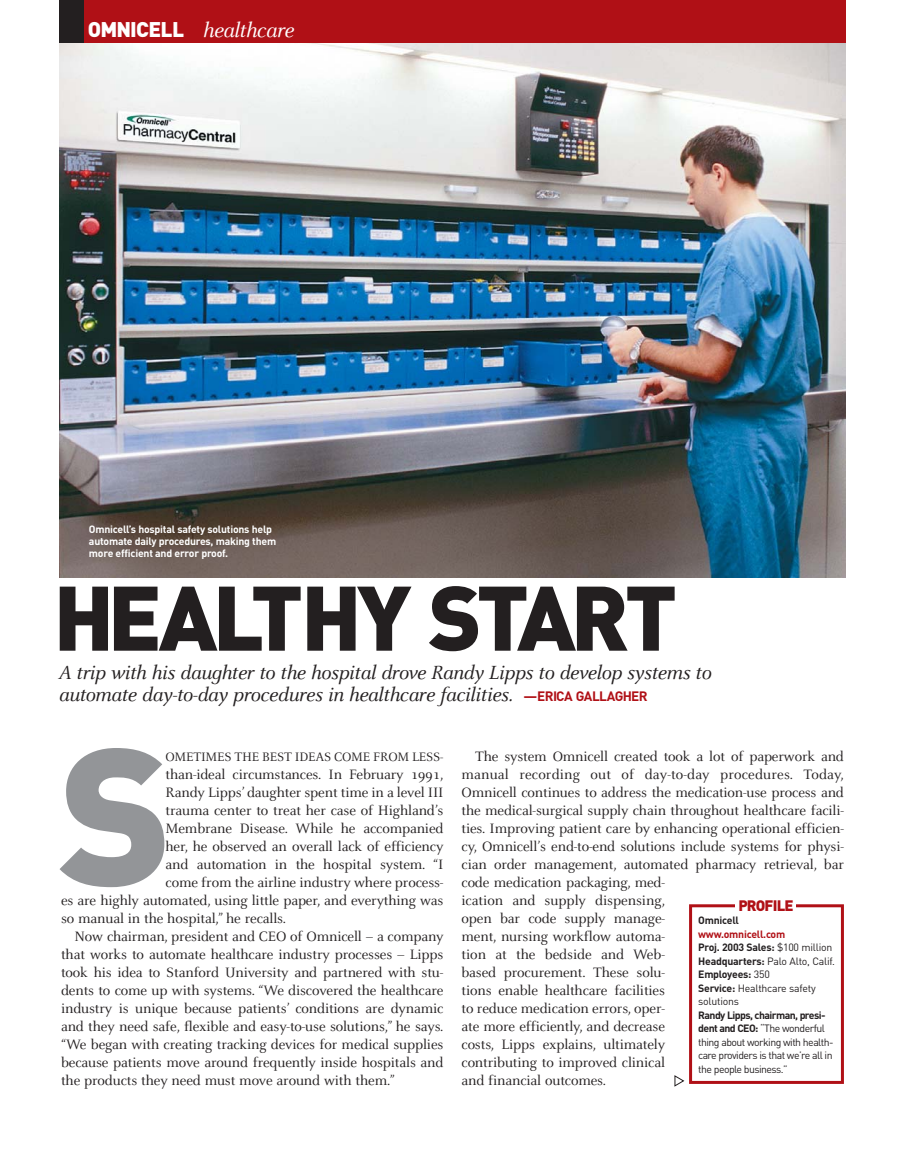
<style>
.page{position:relative;width:905px;height:1161px;background:#fff}
.page>*{position:absolute;margin:0;border:0;box-sizing:border-box;transform-origin:0 0}
.t1{font:900 192.15px "DIN";color:#939598}
.t2{font:900 90px "DIN";letter-spacing:-.06em;color:#231f20}
.t3{font:italic 22.5px "Celeste";letter-spacing:-.025em;color:#fff}
.t4{font:italic 21px/22.5px "Celeste";letter-spacing:-.02em;color:#231f20}
.t5{font:15px/18px "Celeste";letter-spacing:-.01em;color:#231f20}
.t6{font:900 15px "DIN";letter-spacing:-.055em;color:#b01016}
.t7{font:13.5px "Celeste";letter-spacing:-.02em;color:#231f20}
.t8{font:10.5px/13.5px "DIN";letter-spacing:-.05em;color:#231f20}
.t9{font:10.5px/13.5px "DIN";letter-spacing:-.02em;color:#231f20}
.t10{font:700 10.5px/12px "DIN";letter-spacing:-.02em;color:#fff}
.t11{font:700 10.5px "DIN";letter-spacing:-.02em;color:#231f20}
.s1{font-family:"DIN";font-weight:900;font-style:normal;font-size:21px}
.s2{font-family:"DIN";font-weight:700;font-style:normal;font-size:13.5px;color:#b01016}
.s3{font-weight:700;color:#b01016}
.s4{font-weight:700}
</style>
<div class="page">
<img style="left:59px;top:23px;width:786px;height:554px">
<div style="left:60px;top:0;width:785px;height:42px;background:#b01016"></div>
<div style="left:60px;top:0;width:24px;height:42px;background:#231f20"></div>
<div style="left:689px;top:904px;width:154px;height:180px;border:3px solid #b01016"></div>
<div style="left:735px;top:897px;width:61px;height:19px;background:#fff"></div>
<h3 class="t3" style="left:88px;top:22px;width:208px"><span class="s1">OMNICELL</span> healthcare</h3>
<p class="t10" style="left:89px;top:525px;width:189px">Omnicell’s hospital safety solutions help automate daily procedures, making them more efficient and error proof.</p>
<h2 class="t2" style="left:53px;top:587px;width:625px">HEALTHY START</h2>
<h3 class="t4" style="left:59px;top:663px;width:654px">A trip with his daughter to the hospital drove Randy Lipps to develop systems to automate day-to-day procedures in healthcare facilities. <span class="s2">—ERICA GALLAGHER</span></h3>
<h1 class="t1" style="left:59px;top:749px;width:115px">S</h1>
<p class="t7" style="left:165px;top:751px;width:279px">OMETIMES THE BEST IDEAS COME FROM LESS-</p>
<p class="t5" style="left:165px;top:766px;width:279px">than-ideal circumstances. In February 1991,</p>
<p class="t5" style="left:165px;top:784px;width:279px">Randy Lipps’ daughter spent time in a level III</p>
<p class="t5" style="left:165px;top:802px;width:279px">trauma center to treat her case of Highland’s</p>
<p class="t5" style="left:165px;top:820px;width:279px">Membrane Disease. While he accompanied</p>
<p class="t5" style="left:165px;top:838px;width:279px">her, he observed an overall lack of efficiency</p>
<p class="t5" style="left:165px;top:856px;width:279px">and automation in the hospital system. “I</p>
<p class="t5" style="left:165px;top:874px;width:279px">come from the airline industry where process-</p>
<p class="t5" style="left:61px;top:892px;width:384px">es are highly automated, using little paper, and everything was</p>
<p class="t5" style="left:61px;top:910px;width:226px">so manual in the hospital,” he recalls.</p>
<p class="t5" style="left:75px;top:928px;width:370px">Now chairman, president and CEO of Omnicell – a company</p>
<p class="t5" style="left:61px;top:946px;width:384px">that works to automate healthcare industry processes – Lipps</p>
<p class="t5" style="left:61px;top:964px;width:384px">took his idea to Stanford University and partnered with stu-</p>
<p class="t5" style="left:61px;top:982px;width:384px">dents to come up with systems. “We discovered the healthcare</p>
<p class="t5" style="left:61px;top:1000px;width:384px">industry is unique because patients’ conditions are dynamic</p>
<p class="t5" style="left:61px;top:1018px;width:384px">and they need safe, flexible and easy-to-use solutions,” he says.</p>
<p class="t5" style="left:61px;top:1036px;width:384px">“We began with creating tracking devices for medical supplies</p>
<p class="t5" style="left:61px;top:1054px;width:384px">because patients move around frequently inside hospitals and</p>
<p class="t5" style="left:61px;top:1072px;width:335px">the products they need must move around with them.”</p>
<p class="t5" style="left:461px;top:748px;width:384px;text-indent:14px">The system Omnicell created took a lot of paperwork and manual recording out of day-to-day procedures. Today, Omnicell continues to address the medication-use process and the medical-surgical supply chain throughout healthcare facili&shy;ties. Improving patient care by enhancing operational efficien&shy;cy, Omnicell’s end-to-end solutions include systems for physi&shy;cian order management, automated pharmacy retrieval, bar code medication packaging, med-<br>ication and supply dispensing,<br>open bar code supply manage-<br>ment, nursing workflow automa-<br>tion at the bedside and Web-<br>based procurement. These solu-<br>tions enable healthcare facilities<br>to reduce medication errors, oper-<br>ate more efficiently, and decrease<br>costs, Lipps explains, ultimately<br>contributing to improved clinical<br>and financial outcomes.</p>
<p class="t6" style="left:738px;top:900px;width:57px">PROFILE</p>
<p class="t11" style="left:698px;top:917px;width:42px">Omnicell</p>
<p class="t9" style="left:698px;top:929px;width:138px"><span class="s3">www.omnicell.com<br></span><span class="s4">Proj. 2003 Sales:</span> $100 million<br><span class="s4">Headquarters:</span> Palo Alto, Calif.<br><span class="s4">Employees:</span> 350<br><span class="s4">Service:</span> Healthcare safety solutions</p>
<p class="t8" style="left:698px;top:1010px;width:137px"><span class="s4">Randy Lipps, chairman, presi&shy;dent and CEO:</span> “The wonderful thing about working with health&shy;care providers is that we’re all in</p>
<p class="t8" style="left:698px;top:1064px;width:91px">the people business.”</p>
</div>
